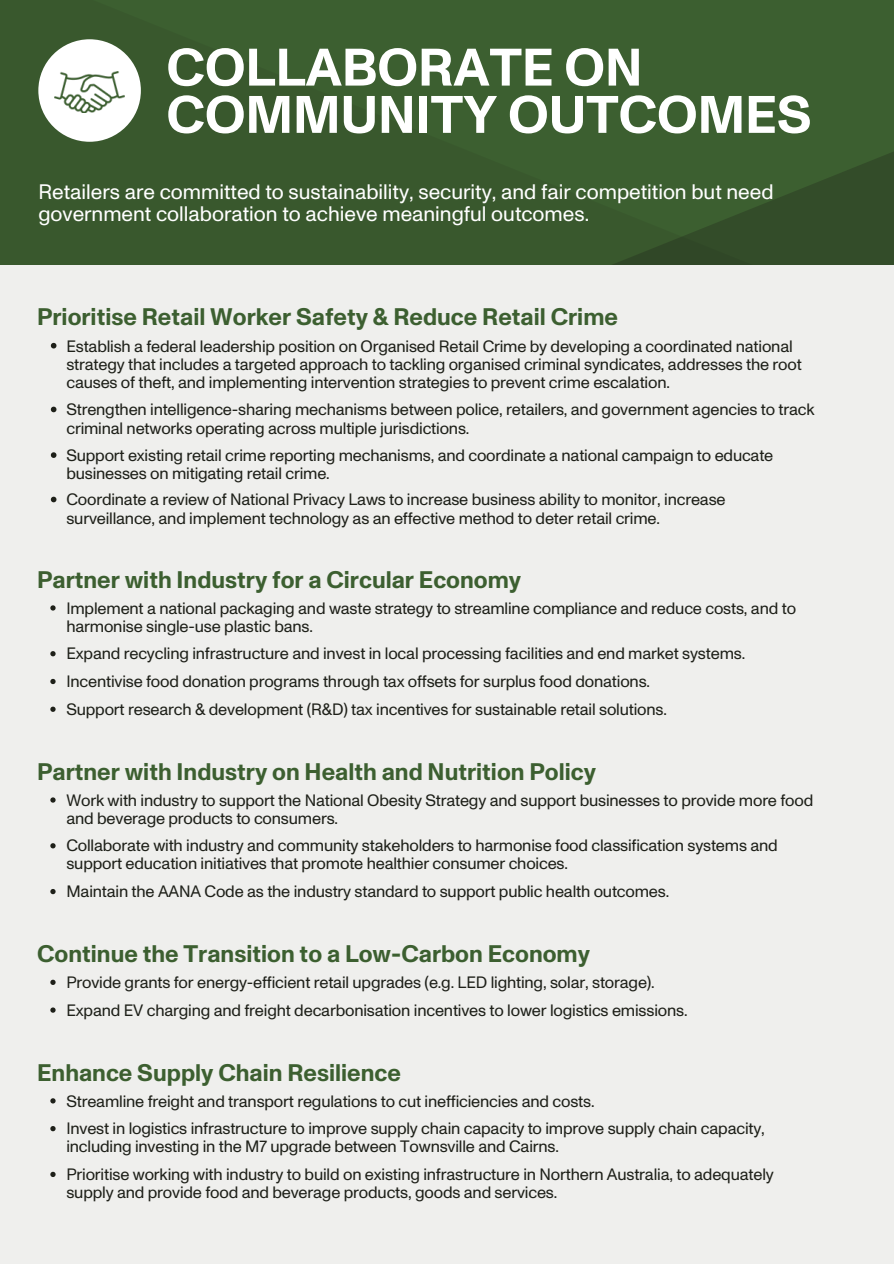
<style>
.page{position:relative;width:894px;height:1264px;background:#fff}
.page>*{position:absolute;margin:0;border:0;box-sizing:border-box;transform-origin:0 0}
.t1{font:700 52.65px/47.2px "ABC Monument Grotesk";color:#fff}
.t2{font:700 24px "ABC Monument Grotesk";color:#3c5f30}
.t3{font:21px/22.5px "ABC Monument Grotesk";color:#fff}
.t4{font:16.5px/18.1px "ABC Monument Grotesk";letter-spacing:-.01em;color:#1e2019}
</style>
<div class="page">
<div style="left:0;top:0;width:893px;height:265px;background:#3c5f30"></div>
<svg style="left:49px;top:106px;width:844px;height:159px;background:#39582d"></svg>
<div style="left:0;top:265px;width:893px;height:998px;background:#efefed"></div>
<div style="left:38px;top:39px;width:103px;height:103px;background:#fff;border-radius:50%"></div>
<img style="left:54px;top:71px;width:70px;height:42px">
<svg style="left:51px;top:343px;width:5px;height:5px"></svg>
<svg style="left:51px;top:406px;width:5px;height:6px"></svg>
<svg style="left:51px;top:452px;width:5px;height:6px"></svg>
<svg style="left:51px;top:496px;width:5px;height:6px"></svg>
<svg style="left:50px;top:605px;width:6px;height:5px"></svg>
<svg style="left:50px;top:651px;width:6px;height:5px"></svg>
<svg style="left:50px;top:679px;width:6px;height:5px"></svg>
<svg style="left:50px;top:706px;width:6px;height:6px"></svg>
<svg style="left:50px;top:797px;width:6px;height:5px"></svg>
<svg style="left:50px;top:843px;width:6px;height:5px"></svg>
<svg style="left:50px;top:889px;width:6px;height:5px"></svg>
<svg style="left:50px;top:979px;width:6px;height:5px"></svg>
<svg style="left:50px;top:1007px;width:6px;height:5px"></svg>
<svg style="left:50px;top:1098px;width:6px;height:5px"></svg>
<svg style="left:50px;top:1126px;width:6px;height:5px"></svg>
<svg style="left:50px;top:1171px;width:6px;height:5px"></svg>
<h1 class="t1" style="left:166px;top:45px;width:646px">COLLABORATE ON<br>COMMUNITY OUTCOMES</h1>
<p class="t3" style="left:38px;top:180px;width:736px">Retailers are committed to sustainability, security, and fair competition but need government collaboration to achieve meaningful outcomes.</p>
<h2 class="t2" style="left:37px;top:302px;width:582px">Prioritise Retail Worker Safety &amp; Reduce Retail Crime</h2>
<p class="t4" style="left:66px;top:337px;width:736px">Establish a federal leadership position on Organised Retail Crime by developing a coordinated national strategy that includes a targeted approach to tackling organised criminal syndicates, addresses the root causes of theft, and implementing intervention strategies to prevent crime escalation.</p>
<p class="t4" style="left:66px;top:400px;width:749px">Strengthen intelligence-sharing mechanisms between police, retailers, and government agencies to track criminal networks operating across multiple jurisdictions.</p>
<p class="t4" style="left:66px;top:446px;width:708px">Support existing retail crime reporting mechanisms, and coordinate a national campaign to educate businesses on mitigating retail crime.</p>
<p class="t4" style="left:66px;top:490px;width:660px">Coordinate a review of National Privacy Laws to increase business ability to monitor, increase surveillance, and implement technology as an effective method to deter retail crime.</p>
<h2 class="t2" style="left:37px;top:565px;width:485px">Partner with Industry for a Circular Economy</h2>
<p class="t4" style="left:66px;top:599px;width:731px">Implement a national packaging and waste strategy to streamline compliance and reduce costs, and to harmonise single-use plastic bans.</p>
<p class="t4" style="left:66px;top:640px;width:680px;line-height:27.8px">Expand recycling infrastructure and invest in local processing facilities and end market systems.<br>Incentivise food donation programs through tax offsets for surplus food donations.<br>Support research &amp; development (R&amp;D) tax incentives for sustainable retail solutions.</p>
<h2 class="t2" style="left:37px;top:757px;width:560px">Partner with Industry on Health and Nutrition Policy</h2>
<p class="t4" style="left:66px;top:791px;width:748px">Work with industry to support the National Obesity Strategy and support businesses to provide more food and beverage products to consumers.</p>
<p class="t4" style="left:66px;top:836px;width:712px">Collaborate with industry and community stakeholders to harmonise food classification systems and support education initiatives that promote healthier consumer choices.</p>
<p class="t4" style="left:66px;top:882px;width:604px">Maintain the AANA Code as the industry standard to support public health outcomes.</p>
<h2 class="t2" style="left:37px;top:939px;width:554px">Continue the Transition to a Low-Carbon Economy</h2>
<p class="t4" style="left:66px;top:968px;width:622px;line-height:27.8px">Provide grants for energy-efficient retail upgrades (e.g. LED lighting, solar, storage).<br>Expand EV charging and freight decarbonisation incentives to lower logistics emissions.</p>
<h2 class="t2" style="left:37px;top:1058px;width:365px">Enhance Supply Chain Resilience</h2>
<p class="t4" style="left:66px;top:1086px;width:699px;line-height:27.8px">Streamline freight and transport regulations to cut inefficiencies and costs.<br>Invest in logistics infrastructure to improve supply chain capacity to improve supply chain capacity,</p>
<p class="t4" style="left:66px;top:1132px;width:708px;line-height:27.8px">including investing in the M7 upgrade between Townsville and Cairns.<br>Prioritise working with industry to build on existing infrastructure in Northern Australia, to adequately</p>
<p class="t4" style="left:66px;top:1183px;width:492px">supply and provide food and beverage products, goods and services.</p>
</div>
